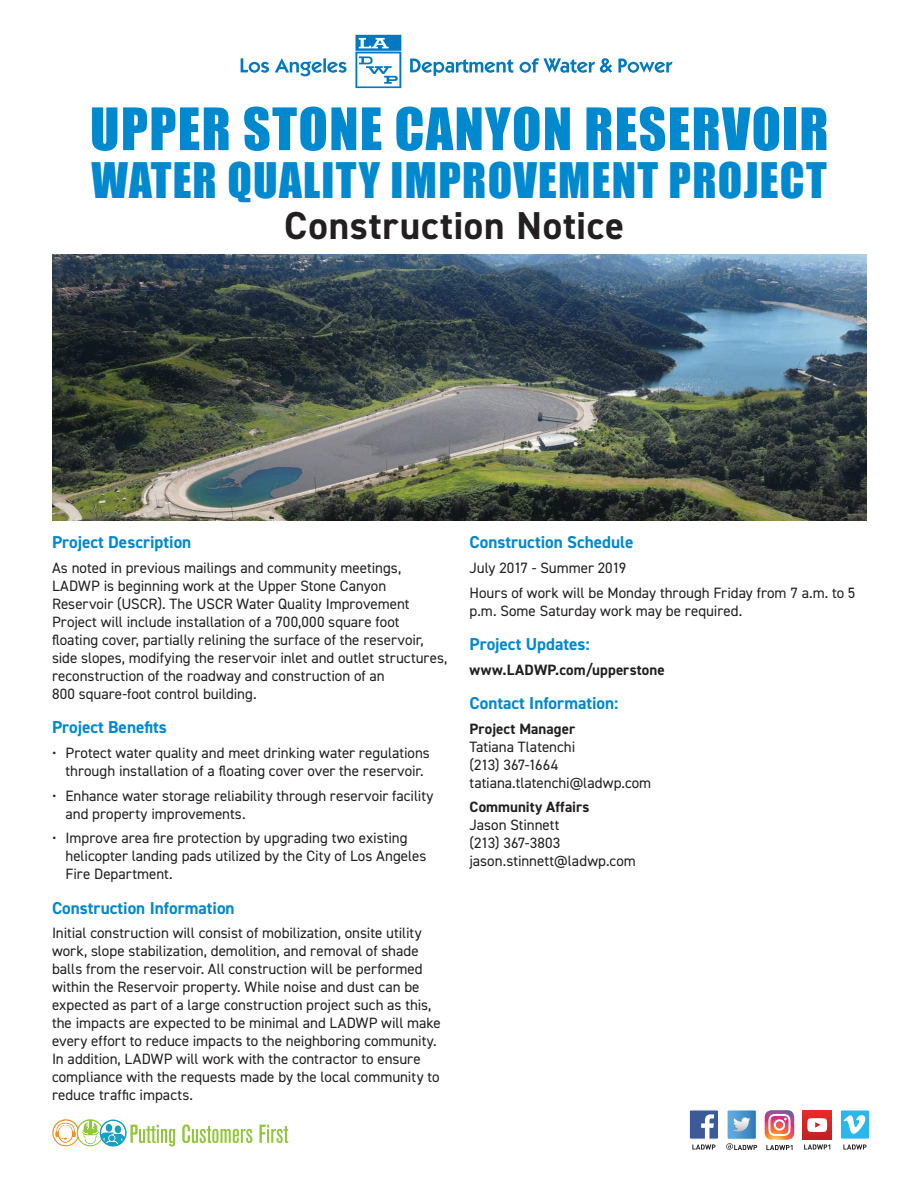
<style>
.page{position:relative;width:918px;height:1188px;background:#fff}
.page>*{position:absolute;margin:0;border:0;box-sizing:border-box;transform-origin:0 0}
.t1{font:54px "Impact";letter-spacing:.025em;color:#0089cf}
.t2{font:45px "Impact";letter-spacing:.03em;color:#0089cf}
.t3{font:700 39px "DIN2014";letter-spacing:.02em;color:#231f20}
.t4{font:700 17.25px "DIN2014";color:#0089cf}
.t5{font:15px/18px "DIN2014";color:#231f20}
.t6{font:700 15px "DIN2014";letter-spacing:.005em;color:#231f20}
</style>
<div class="page">
<img style="left:52px;top:255px;width:815px;height:266px">
<svg style="left:52px;top:1119px;width:123px;height:28px"></svg>
<svg style="left:182px;top:1124px;width:70px;height:19px"></svg>
<svg style="left:259px;top:1125px;width:29px;height:18px"></svg>
<svg style="left:689px;top:1110px;width:29px;height:40px"></svg>
<svg style="left:840px;top:1110px;width:29px;height:40px"></svg>
<svg style="left:765px;top:1110px;width:29px;height:40px"></svg>
<svg style="left:804px;top:1144px;width:26px;height:6px"></svg>
<div style="left:803px;top:1110px;width:29px;height:30px;background:linear-gradient(to bottom,#e72c29,#c12227)"></div>
<svg style="left:807px;top:1118px;width:20px;height:14px"></svg>
<svg style="left:726px;top:1110px;width:31px;height:40px"></svg>
<svg style="left:355px;top:35px;width:46px;height:53px"></svg>
<svg style="left:241px;top:58px;width:28px;height:15px"></svg>
<svg style="left:275px;top:58px;width:72px;height:18px"></svg>
<svg style="left:410px;top:59px;width:104px;height:17px"></svg>
<svg style="left:618px;top:59px;width:55px;height:14px"></svg>
<svg style="left:520px;top:58px;width:92px;height:15px"></svg>
<h1 class="t1" style="left:90px;top:87px;width:740px">UPPER STONE CANYON RESERVOIR</h1>
<h2 class="t2" style="left:92px;top:146px;width:737px">WATER QUALITY IMPROVEMENT PROJECT</h2>
<h3 class="t3" style="left:284px;top:199px;width:341px">Construction Notice</h3>
<p class="t4" style="left:52px;top:531px;width:141px">Project Description</p>
<p class="t5" style="left:52px;top:558px;width:397px">As noted in previous mailings and community meetings, LADWP is beginning work at the Upper Stone Canyon Reservoir (USCR). The USCR Water Quality Improvement Project will include installation of a 700,000 square foot floating cover, partially relining the surface of the reservoir, side slopes, modifying the reservoir inlet and outlet structures, reconstruction of the roadway and construction of an<br>800 square-foot control building.</p>
<p class="t4" style="left:52px;top:716px;width:116px">Project Benefits</p>
<p class="t5" style="left:52px;top:743px;width:379px;text-align:center">• Protect water quality and meet drinking water regulations through installation of a floating cover over the reservoir.</p>
<p class="t5" style="left:66px;top:786px;width:370px;text-indent:-14px">• Enhance water storage reliability through reservoir facility and property improvements.</p>
<p class="t5" style="left:66px;top:829px;width:362px;text-indent:-14px">• Improve area fire protection by upgrading two existing helicopter landing pads utilized by the City of Los Angeles<br>Fire Department.</p>
<p class="t4" style="left:52px;top:896px;width:184px">Construction Information</p>
<p class="t5" style="left:52px;top:924px;width:390px">Initial construction will consist of mobilization, onsite utility work, slope stabilization, demolition, and removal of shade balls from the reservoir. All construction will be performed within the Reservoir property. While noise and dust can be expected as part of a large construction project such as this, the impacts are expected to be minimal and LADWP will make every effort to reduce impacts to the neighboring community.<br>In addition, LADWP will work with the contractor to ensure compliance with the requests made by the local community to reduce traffic impacts.</p>
<p class="t4" style="left:470px;top:531px;width:166px">Construction Schedule</p>
<p class="t5" style="left:470px;top:555px;width:387px;line-height:24.8px">July 2017 - Summer 2019<br>Hours of work will be Monday through Friday from 7 a.m. to 5</p>
<p class="t5" style="left:470px;top:601px;width:274px">p.m. Some Saturday work may be required.</p>
<p class="t4" style="left:470px;top:632px;width:122px">Project Updates:</p>
<p class="t6" style="left:470px;top:659px;width:197px">www.LADWP.com/upperstone</p>
<p class="t4" style="left:470px;top:691px;width:151px">Contact Information:</p>
<p class="t6" style="left:470px;top:718px;width:107px">Project Manager</p>
<p class="t5" style="left:470px;top:737px;width:183px">Tatiana Tlatenchi<br>(213) 367-1664 tatiana.tlatenchi@ladwp.com</p>
<p class="t6" style="left:470px;top:797px;width:121px">Community Affairs</p>
<p class="t5" style="left:470px;top:816px;width:168px">Jason Stinnett<br>(213) 367-3803 jason.stinnett@ladwp.com</p>
</div>
